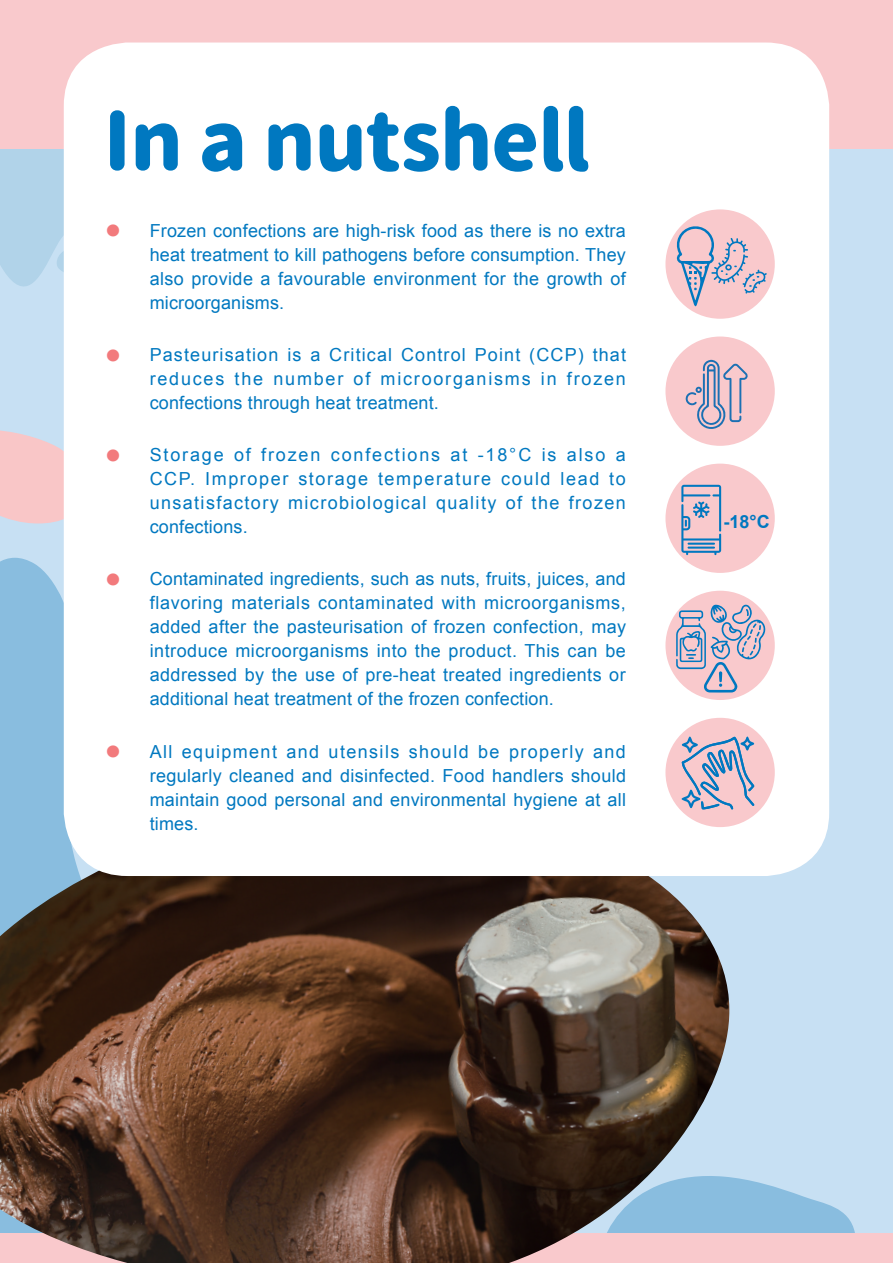
<style>
.page{position:relative;width:893px;height:1263px;background:#c7e0f3}
.page>*{position:absolute;margin:0;border:0;box-sizing:border-box;transform-origin:0 0}
.t1{font:81px "Corporate Logo Rounded";letter-spacing:-.02em;color:#0078c0}
.t2{font:18px/24px "Arial";letter-spacing:.015em;color:#0078c0;text-align:justify}
.t3{font:700 18px "Arial";color:#0078c0}
.s1{color:#f27a7c}
</style>
<div class="page">
<svg style="left:0;top:149px;width:64px;height:140px;background:#b3d4ea"></svg>
<div style="left:0;top:558px;width:64px;height:250px;background:#89bddf"></div>
<svg style="left:57px;top:248px;width:7px;height:27px"></svg>
<svg style="left:0;top:430px;width:64px;height:93px;background:#f3c8cb"></svg>
<svg style="left:730px;top:1177px;width:125px;height:56px"></svg>
<div style="left:0;top:0;width:893px;height:149px;background:#f9c9cc"></div>
<div style="left:0;top:1233px;width:893px;height:30px;background:#f9c9cc"></div>
<img style="left:0;top:808px;width:730px;height:455px">
<div style="left:64px;top:43px;width:765px;height:833px;background:#fff;border-radius:64px"></div>
<div style="left:665px;top:209px;width:110px;height:110px;background:#f9c9cc;border-radius:50%"></div>
<div style="left:665px;top:336px;width:110px;height:110px;background:#f9c9cc;border-radius:50%"></div>
<div style="left:665px;top:464px;width:110px;height:109px;background:#f9c9cc;border-radius:50%"></div>
<div style="left:665px;top:591px;width:110px;height:109px;background:#f9c9cc;border-radius:50%"></div>
<div style="left:665px;top:718px;width:110px;height:109px;background:#f9c9cc;border-radius:50%"></div>
<svg style="left:681px;top:736px;width:73px;height:73px"></svg>
<svg style="left:681px;top:485px;width:40px;height:70px"></svg>
<svg style="left:674px;top:224px;width:93px;height:82px"></svg>
<svg style="left:676px;top:603px;width:91px;height:89px"></svg>
<svg style="left:686px;top:360px;width:62px;height:69px"></svg>
<h1 class="t1" style="left:103px;top:86px;width:488px">In a nutshell</h1>
<p class="t2" style="left:150px;top:218px;width:478px;text-indent:-43px"><span class="s1">■</span> Frozen confections are high-risk food as there is no extra heat treatment to kill pathogens before consumption. They also provide a favourable environment for the growth of microorganisms.</p>
<p class="t2" style="left:150px;top:343px;width:478px;text-indent:-43px"><span class="s1">■</span> Pasteurisation is a Critical Control Point (CCP) that reduces the number of microorganisms in frozen confections through heat treatment.</p>
<p class="t2" style="left:150px;top:443px;width:478px;text-indent:-43px"><span class="s1">■</span> Storage of frozen confections at -18°C is also a CCP. Improper storage temperature could lead to unsatisfactory microbiological quality of the frozen confections.</p>
<p class="t2" style="left:150px;top:567px;width:478px;text-indent:-43px"><span class="s1">■</span> Contaminated ingredients, such as nuts, fruits, juices, and flavoring materials contaminated with microorganisms, added after the pasteurisation of frozen confection, may introduce microorganisms into the product. This can be addressed by the use of pre-heat treated ingredients or additional heat treatment of the frozen confection.</p>
<p class="t2" style="left:150px;top:739px;width:478px;text-indent:-43px"><span class="s1">■</span> All equipment and utensils should be properly and regularly cleaned and disinfected. Food handlers should maintain good personal and environmental hygiene at all times.</p>
<p class="t3" style="left:723px;top:509px;width:48px">-18°C</p>
</div>
